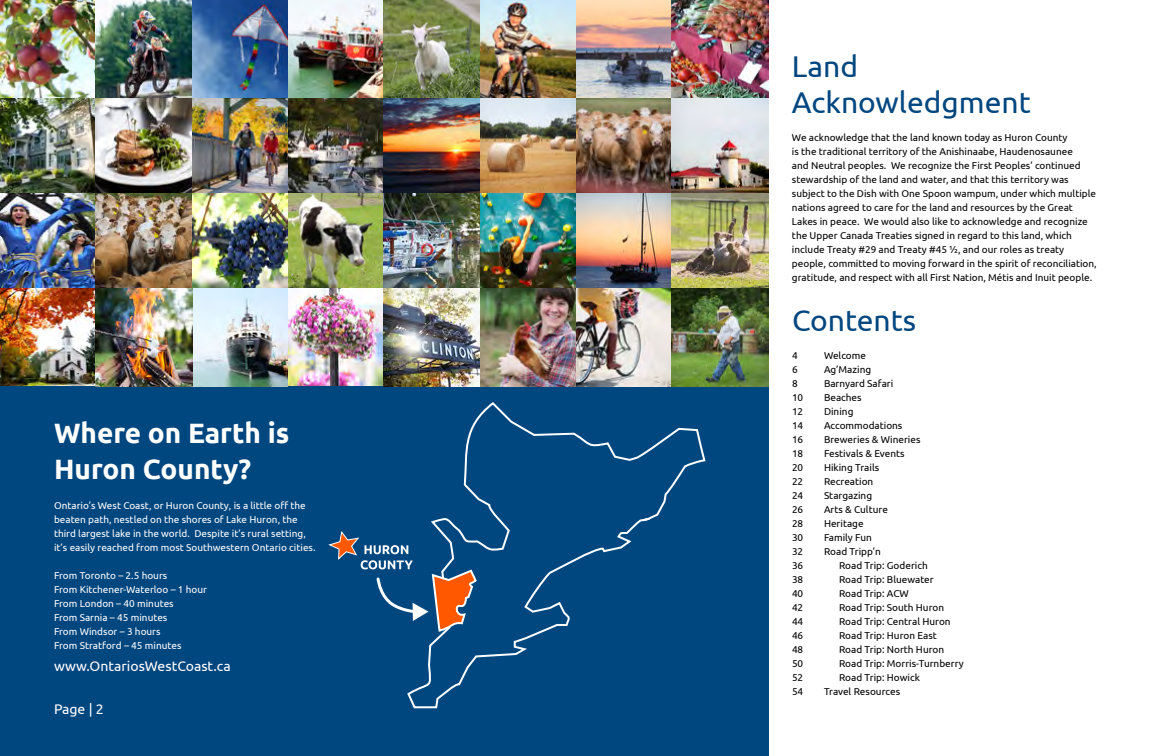
<style>
.page{position:relative;width:1152px;height:756px;background:#fff}
.page>*{position:absolute;margin:0;border:0;box-sizing:border-box;transform-origin:0 0}
.Heading_01__30_Point{font:30px/36px "Ubuntu";color:#00467f}
.Heading_01__30_Point-2{font:700 28px/36px "Ubuntu";color:#fff}
.Heading_02__18_Point{font:14px "Ubuntu";color:#fff}
.Body{font:10px/14px "Ubuntu";color:#000}
.Body-2{font:10px/14px "Ubuntu";color:#fff}
</style>
<div class="page">
<img style="left:0;top:0;width:95px;height:98px">
<img style="left:0;top:288px;width:95px;height:98px">
<img style="left:288px;top:0;width:95px;height:98px">
<img style="left:288px;top:288px;width:95px;height:98px">
<img style="left:576px;top:0;width:95px;height:98px">
<div style="left:0;top:386px;width:769px;height:370px;background:#00467f"></div>
<img style="left:576px;top:288px;width:95px;height:98px">
<img style="left:95px;top:0;width:98px;height:98px">
<img style="left:383px;top:0;width:98px;height:98px">
<img style="left:383px;top:288px;width:98px;height:98px">
<img style="left:671px;top:0;width:98px;height:98px">
<img style="left:671px;top:288px;width:98px;height:98px">
<img style="left:193px;top:0;width:95px;height:98px">
<img style="left:193px;top:288px;width:95px;height:98px">
<img style="left:481px;top:0;width:95px;height:98px">
<img style="left:481px;top:288px;width:95px;height:98px">
<img style="left:0;top:98px;width:95px;height:95px">
<img style="left:288px;top:98px;width:95px;height:95px">
<img style="left:576px;top:98px;width:95px;height:95px">
<img style="left:95px;top:98px;width:98px;height:95px">
<img style="left:383px;top:98px;width:98px;height:95px">
<img style="left:671px;top:98px;width:98px;height:95px">
<img style="left:95px;top:288px;width:98px;height:98px">
<img style="left:193px;top:98px;width:95px;height:95px">
<img style="left:481px;top:98px;width:95px;height:95px">
<img style="left:0;top:193px;width:95px;height:95px">
<img style="left:288px;top:193px;width:95px;height:95px">
<img style="left:576px;top:193px;width:95px;height:95px">
<img style="left:95px;top:193px;width:98px;height:95px">
<img style="left:383px;top:193px;width:98px;height:95px">
<img style="left:671px;top:193px;width:98px;height:95px">
<img style="left:193px;top:193px;width:95px;height:95px">
<img style="left:481px;top:193px;width:95px;height:95px">
<svg style="left:407px;top:403px;width:299px;height:306px"></svg>
<svg style="left:328px;top:531px;width:150px;height:102px"></svg>
<p class="Heading_01__30_Point-2" style="left:54px;top:415px;width:237px">Where on Earth is<br>Huron County?</p>
<p class="Body-2" style="left:54px;top:498px;width:263px">Ontario’s West Coast, or Huron County, is a little off the beaten path, nestled on the shores of Lake Huron, the third largest lake in the world. Despite it’s rural setting, it’s easily reached from most Southwestern Ontario cities.</p>
<p class="Body-2" style="left:54px;top:568px;width:115px">From Toronto – 2.5 hours</p>
<p class="Body-2" style="left:54px;top:582px;width:155px">From Kitchener-Waterloo – 1 hour</p>
<p class="Body-2" style="left:54px;top:596px;width:121px">From London – 40 minutes</p>
<p class="Body-2" style="left:54px;top:610px;width:115px">From Sarnia – 45 minutes</p>
<p class="Body-2" style="left:54px;top:624px;width:108px">From Windsor – 3 hours</p>
<p class="Body-2" style="left:54px;top:638px;width:129px">From Stratford – 45 minutes</p>
<p class="Heading_02__18_Point" style="left:54px;top:658px;width:178px">www.OntariosWestCoast.ca</p>
<p class="Heading_02__18_Point" style="left:54px;top:700px;width:51px">Page | 2</p>
<p class="Heading_01__30_Point" style="left:792px;top:48px;width:240px">Land<br>Acknowledgment</p>
<p class="Body" style="left:792px;top:130px;width:306px">We acknowledge that the land known today as Huron County<br>is the traditional territory of the Anishinaabe, Haudenosaunee<br>and Neutral peoples. We recognize the First Peoples’ continued stewardship of the land and water, and that this territory was subject to the Dish with One Spoon wampum, under which multiple nations agreed to care for the land and resources by the Great Lakes in peace. We would also like to acknowledge and recognize the Upper Canada Treaties signed in regard to this land, which include Treaty #29 and Treaty #45 ½, and our roles as treaty people, committed to moving forward in the spirit of reconciliation, gratitude, and respect with all First Nation, Métis and Inuit people.</p>
<p class="Heading_01__30_Point" style="left:792px;top:301px;width:126px">Contents</p>
<p class="Body" style="left:792px;top:348px;width:7px">4</p>
<p class="Body" style="left:824px;top:348px;width:44px">Welcome</p>
<p class="Body" style="left:792px;top:362px;width:7px">6</p>
<p class="Body" style="left:824px;top:362px;width:49px">Ag’Mazing</p>
<p class="Body" style="left:792px;top:376px;width:7px">8</p>
<p class="Body" style="left:824px;top:376px;width:71px">Barnyard Safari</p>
<p class="Body" style="left:792px;top:390px;width:13px">10</p>
<p class="Body" style="left:824px;top:390px;width:39px">Beaches</p>
<p class="Body" style="left:792px;top:404px;width:13px">12</p>
<p class="Body" style="left:824px;top:404px;width:31px">Dining</p>
<p class="Body" style="left:792px;top:418px;width:13px">14</p>
<p class="Body" style="left:824px;top:418px;width:80px">Accommodations</p>
<p class="Body" style="left:792px;top:432px;width:13px">16</p>
<p class="Body" style="left:824px;top:432px;width:98px">Breweries &amp; Wineries</p>
<p class="Body" style="left:792px;top:446px;width:13px">18</p>
<p class="Body" style="left:824px;top:446px;width:82px">Festivals &amp; Events</p>
<p class="Body" style="left:792px;top:460px;width:13px">20</p>
<p class="Body" style="left:824px;top:460px;width:57px">Hiking Trails</p>
<p class="Body" style="left:792px;top:474px;width:13px">22</p>
<p class="Body" style="left:824px;top:474px;width:51px">Recreation</p>
<p class="Body" style="left:792px;top:488px;width:13px">24</p>
<p class="Body" style="left:824px;top:488px;width:50px">Stargazing</p>
<p class="Body" style="left:792px;top:502px;width:13px">26</p>
<p class="Body" style="left:824px;top:502px;width:65px">Arts &amp; Culture</p>
<p class="Body" style="left:792px;top:516px;width:13px">28</p>
<p class="Body" style="left:824px;top:516px;width:41px">Heritage</p>
<p class="Body" style="left:792px;top:530px;width:13px">30</p>
<p class="Body" style="left:824px;top:530px;width:49px">Family Fun</p>
<p class="Body" style="left:792px;top:544px;width:13px">32</p>
<p class="Body" style="left:824px;top:544px;width:58px">Road Tripp’n</p>
<p class="Body" style="left:792px;top:558px;width:13px">36</p>
<p class="Body" style="left:839px;top:558px;width:90px">Road Trip: Goderich</p>
<p class="Body" style="left:792px;top:572px;width:13px">38</p>
<p class="Body" style="left:839px;top:572px;width:96px">Road Trip: Bluewater</p>
<p class="Body" style="left:792px;top:586px;width:13px">40</p>
<p class="Body" style="left:839px;top:586px;width:71px">Road Trip: ACW</p>
<p class="Body" style="left:792px;top:600px;width:13px">42</p>
<p class="Body" style="left:839px;top:600px;width:107px">Road Trip: South Huron</p>
<p class="Body" style="left:792px;top:614px;width:13px">44</p>
<p class="Body" style="left:839px;top:614px;width:113px">Road Trip: Central Huron</p>
<p class="Body" style="left:792px;top:628px;width:13px">46</p>
<p class="Body" style="left:839px;top:628px;width:99px">Road Trip: Huron East</p>
<p class="Body" style="left:792px;top:642px;width:13px">48</p>
<p class="Body" style="left:839px;top:642px;width:107px">Road Trip: North Huron</p>
<p class="Body" style="left:792px;top:656px;width:13px">50</p>
<p class="Body" style="left:839px;top:656px;width:126px">Road Trip: Morris-Turnberry</p>
<p class="Body" style="left:792px;top:670px;width:13px">52</p>
<p class="Body" style="left:839px;top:670px;width:82px">Road Trip: Howick</p>
<p class="Body" style="left:792px;top:684px;width:13px">54</p>
<p class="Body" style="left:824px;top:684px;width:78px">Travel Resources</p>
</div>
